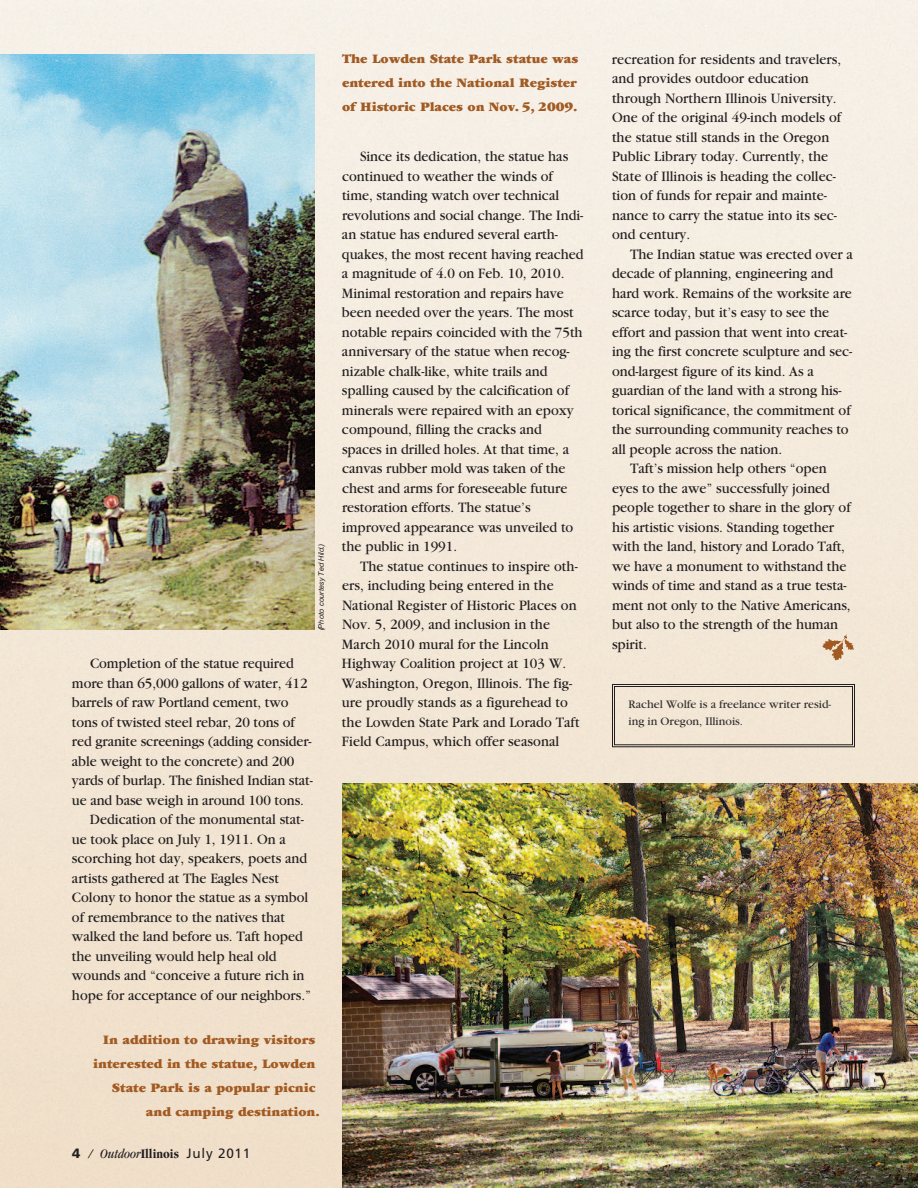
<style>
.page{position:relative;width:918px;height:1188px;background:#fff}
.page>*{position:absolute;margin:0;border:0;box-sizing:border-box;transform-origin:0 0}
.t1{font:15px/19.5px "Garamond";color:#231f20;scale:.95 1}
.t2{font:900 13.5px/24px "Garamond";color:#a15a22;text-align:justify}
.t3{font:italic condensed 13.5px "Garamond";color:#231f20}
.t4{font:12px/16.5px "Garamond";color:#312f30}
.t5{font:italic 7.5px "Helvetica Neue";color:#231f20}
.s1{font-family:"Frutiger";font-weight:900;font-style:normal;font-stretch:normal}
.s2{font-weight:700;font-style:normal}
.s3{font-family:"Frutiger";font-style:normal;font-stretch:normal}
</style>
<div class="page">
<img style="left:0;top:54px;width:315px;height:576px">
<img style="left:822px;top:635px;width:32px;height:25px">
<img style="left:342px;top:783px;width:576px;height:405px">
<div style="left:612px;top:684px;width:243px;height:63px;border:1px solid #231f20"></div>
<div style="left:614px;top:686px;width:239px;height:59px;border:1px solid #231f20"></div>
<p class="t5" style="left:317px;top:630px;width:89px;rotate:-90deg">(Photo courtesy Ted Hild.)</p>
<p class="t1" style="left:90px;top:655px;width:216px">Completion of the statue required</p>
<p class="t1" style="left:72px;top:675px;width:250px">more than 65,000 gallons of water, 412</p>
<p class="t1" style="left:72px;top:694px;width:230px">barrels of raw Portland cement, two</p>
<p class="t1" style="left:72px;top:714px;width:236px">tons of twisted steel rebar, 20 tons of</p>
<p class="t1" style="left:72px;top:733px;width:254px">red granite screenings (adding consider-</p>
<p class="t1" style="left:72px;top:753px;width:236px">able weight to the concrete) and 200</p>
<p class="t1" style="left:72px;top:772px;width:255px">yards of burlap. The finished Indian stat-</p>
<p class="t1" style="left:72px;top:792px;width:246px">ue and base weigh in around 100 tons.</p>
<p class="t1" style="left:90px;top:811px;width:227px">Dedication of the monumental stat-</p>
<p class="t1" style="left:72px;top:831px;width:227px">ue took place on July 1, 1911. On a</p>
<p class="t1" style="left:72px;top:850px;width:249px">scorching hot day, speakers, poets and</p>
<p class="t1" style="left:72px;top:870px;width:219px">artists gathered at The Eagles Nest</p>
<p class="t1" style="left:72px;top:889px;width:250px">Colony to honor the statue as a symbol</p>
<p class="t1" style="left:72px;top:909px;width:226px">of remembrance to the natives that</p>
<p class="t1" style="left:72px;top:928px;width:245px">walked the land before us. Taft hoped</p>
<p class="t1" style="left:72px;top:948px;width:217px">the unveiling would help heal old</p>
<p class="t1" style="left:72px;top:967px;width:246px">wounds and “conceive a future rich in</p>
<p class="t1" style="left:72px;top:987px;width:253px">hope for acceptance of our neighbors.”</p>
<p class="t2" style="left:103px;top:1029px;width:214px">In addition to drawing visitors</p>
<p class="t2" style="left:93px;top:1053px;width:224px">interested in the statue, Lowden</p>
<p class="t2" style="left:112px;top:1077px;width:205px">State Park is a popular picnic</p>
<p class="t2" style="left:146px;top:1101px;width:175px">and camping destination.</p>
<p class="t3" style="left:72px;top:1148px;width:180px"><span class="s1">4</span> / Outdoor<span class="s2">Illinois</span> <span class="s3">July 2011</span></p>
<p class="t2" style="left:342px;top:48px;width:238px">The Lowden State Park statue was entered into the National Register of Historic Places on Nov. 5, 2009.</p>
<p class="t1" style="left:342px;top:148px;width:256px;text-indent:18px">Since its dedication, the statue has continued to weather the winds of time, standing watch over technical revolutions and social change. The Indi&shy;an statue has endured several earth&shy;quakes, the most recent having reached a magnitude of 4.0 on Feb. 10, 2010.<br>Minimal restoration and repairs have been needed over the years. The most notable repairs coincided with the 75th anniversary of the statue when recog&shy;nizable chalk-like, white trails and spalling caused by the calcification of minerals were repaired with an epoxy compound, filling the cracks and spaces in drilled holes. At that time, a canvas rubber mold was taken of the chest and arms for foreseeable future restoration efforts. The statue’s improved appearance was unveiled to the public in 1991.</p>
<p class="t1" style="left:342px;top:558px;width:252px;text-indent:18px">The statue continues to inspire oth&shy;ers, including being entered in the National Register of Historic Places on Nov. 5, 2009, and inclusion in the March 2010 mural for the Lincoln Highway Coalition project at 103 W.<br>Washington, Oregon, Illinois. The fig&shy;ure proudly stands as a figurehead to the Lowden State Park and Lorado Taft Field Campus, which offer seasonal</p>
<p class="t1" style="left:612px;top:51px;width:243px">recreation for residents and travelers, and provides outdoor education through Northern Illinois University.<br>One of the original 49-inch models of the statue still stands in the Oregon Public Library today. Currently, the State of Illinois is heading the collec&shy;tion of funds for repair and mainte&shy;nance to carry the statue into its sec&shy;ond century.</p>
<p class="t1" style="left:630px;top:246px;width:236px">The Indian statue was erected over a</p>
<p class="t1" style="left:612px;top:265px;width:234px">decade of planning, engineering and</p>
<p class="t1" style="left:612px;top:285px;width:254px">hard work. Remains of the worksite are</p>
<p class="t1" style="left:612px;top:304px;width:230px">scarce today, but it’s easy to see the</p>
<p class="t1" style="left:612px;top:324px;width:249px">effort and passion that went into creat-</p>
<p class="t1" style="left:612px;top:343px;width:254px">ing the first concrete sculpture and sec-</p>
<p class="t1" style="left:612px;top:363px;width:214px">ond-largest figure of its kind. As a</p>
<p class="t1" style="left:612px;top:382px;width:243px">guardian of the land with a strong his-</p>
<p class="t1" style="left:612px;top:402px;width:253px">torical significance, the commitment of</p>
<p class="t1" style="left:612px;top:421px;width:251px">the surrounding community reaches to</p>
<p class="t1" style="left:612px;top:441px;width:181px">all people across the nation.</p>
<p class="t1" style="left:630px;top:460px;width:209px">Taft’s mission help others “open</p>
<p class="t1" style="left:612px;top:480px;width:231px">eyes to the awe” successfully joined</p>
<p class="t1" style="left:612px;top:499px;width:253px">people together to share in the glory of</p>
<p class="t1" style="left:612px;top:519px;width:235px">his artistic visions. Standing together</p>
<p class="t1" style="left:612px;top:538px;width:247px">with the land, history and Lorado Taft,</p>
<p class="t1" style="left:612px;top:558px;width:248px">we have a monument to withstand the</p>
<p class="t1" style="left:612px;top:577px;width:248px">winds of time and stand as a true testa-</p>
<p class="t1" style="left:612px;top:597px;width:253px">ment not only to the Native Americans,</p>
<p class="t1" style="left:612px;top:616px;width:239px">but also to the strength of the human</p>
<p class="t1" style="left:612px;top:636px;width:38px">spirit.</p>
<p class="t4" style="left:628px;top:698px;width:204px">Rachel Wolfe is a freelance writer resid&shy;ing in Oregon, Illinois.</p>
</div>
